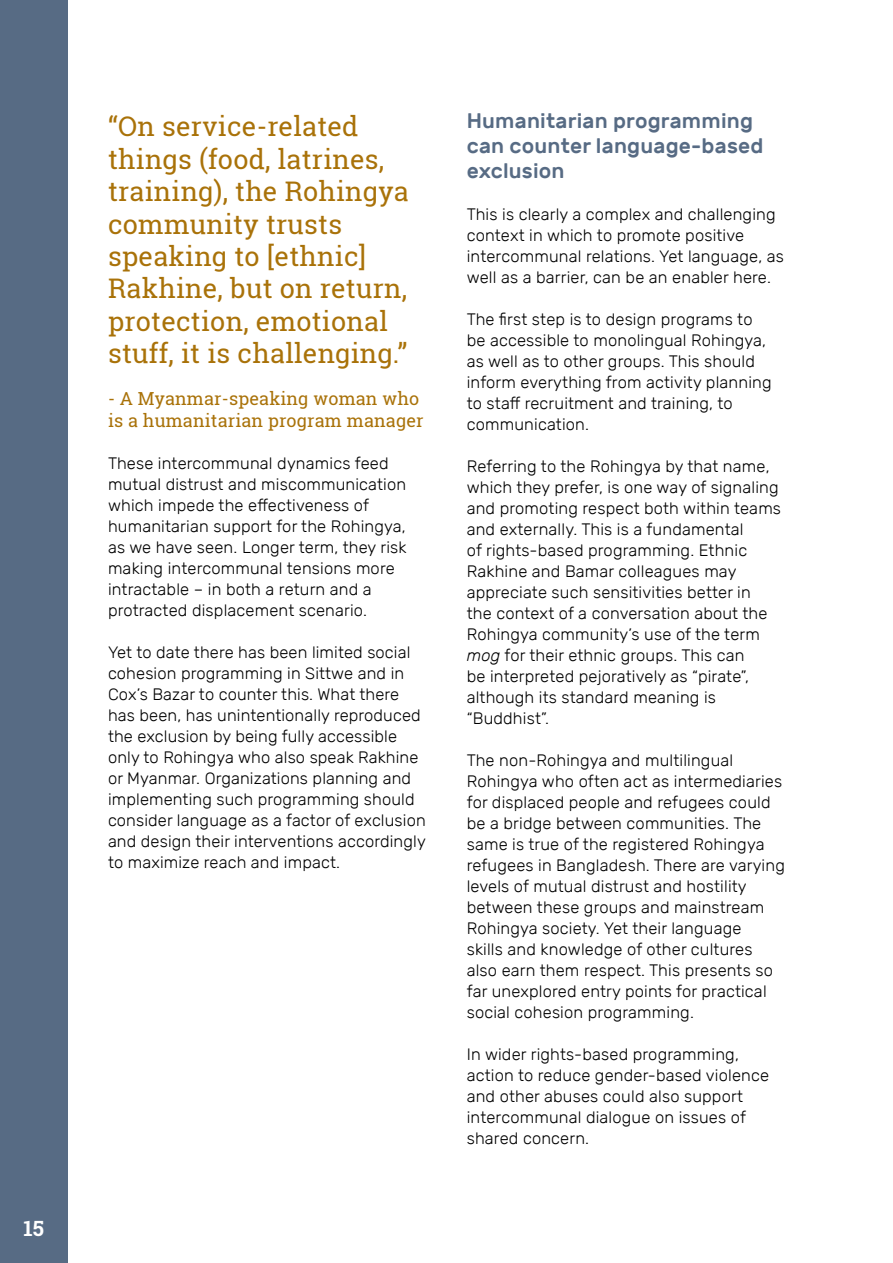
<style>
.page{position:relative;width:893px;height:1263px;background:#fff}
.page>*{position:absolute;margin:0;border:0;box-sizing:border-box;transform-origin:0 0}
.t1{font:27px/32.4px "Roboto Slab";letter-spacing:.01em;color:#a97209}
.t2{font:500 21px/25.2px "Rubik";letter-spacing:.01em;color:#576b84}
.t3{font:700 21px "Roboto Slab";color:#fff}
.t4{font:18px/21.6px "Roboto Slab";letter-spacing:.01em;color:#a97209}
.t5{font:300 16.5px/21px "Rubik";letter-spacing:.01em;color:#000}
.s1{font-style:italic}
</style>
<div class="page">
<div style="left:0;top:0;width:68px;height:1263px;background:#576b84"></div>
<p class="t3" style="left:23px;top:1214px;width:22px">15</p>
<h1 class="t1" style="left:108px;top:110px;width:302px">“On service-related things (food, latrines, training), the Rohingya community trusts speaking to [ethnic]<br>Rakhine, but on return, protection, emotional stuff, it is challenging.”</h1>
<p class="t4" style="left:108px;top:387px;width:317px">- A Myanmar-speaking woman who is a humanitarian program manager</p>
<p class="t5" style="left:108px;top:452px;width:300px">These intercommunal dynamics feed mutual distrust and miscommunication which impede the effectiveness of humanitarian support for the Rohingya, as we have seen. Longer term, they risk making intercommunal tensions more intractable – in both a return and a protracted displacement scenario.</p>
<p class="t5" style="left:108px;top:641px;width:319px">Yet to date there has been limited social cohesion programming in Sittwe and in Cox’s Bazar to counter this. What there has been, has unintentionally reproduced the exclusion by being fully accessible only to Rohingya who also speak Rakhine or Myanmar. Organizations planning and implementing such programming should consider language as a factor of exclusion and design their interventions accordingly to maximize reach and impact.</p>
<p class="t2" style="left:467px;top:108px;width:298px">Humanitarian programming can counter language-based exclusion</p>
<p class="t5" style="left:467px;top:204px;width:319px">This is clearly a complex and challenging context in which to promote positive intercommunal relations. Yet language, as well as a barrier, can be an enabler here.</p>
<p class="t5" style="left:467px;top:309px;width:306px">The first step is to design programs to be accessible to monolingual Rohingya, as well as to other groups. This should inform everything from activity planning to staff recruitment and training, to communication.</p>
<p class="t5" style="left:467px;top:456px;width:316px">Referring to the Rohingya by that name, which they prefer, is one way of signaling and promoting respect both within teams and externally. This is a fundamental<br>of rights-based programming. Ethnic Rakhine and Bamar colleagues may appreciate such sensitivities better in<br>the context of a conversation about the Rohingya community’s use of the term <span class="s1">mog</span> for their ethnic groups. This can<br>be interpreted pejoratively as “pirate”, although its standard meaning is “Buddhist”.</p>
<p class="t5" style="left:467px;top:750px;width:320px">The non-Rohingya and multilingual Rohingya who often act as intermediaries for displaced people and refugees could be a bridge between communities. The same is true of the registered Rohingya refugees in Bangladesh. There are varying levels of mutual distrust and hostility between these groups and mainstream Rohingya society. Yet their language<br>skills and knowledge of other cultures also earn them respect. This presents so far unexplored entry points for practical social cohesion programming.</p>
<p class="t5" style="left:467px;top:1044px;width:304px">In wider rights-based programming, action to reduce gender-based violence and other abuses could also support intercommunal dialogue on issues of shared concern.</p>
</div>
